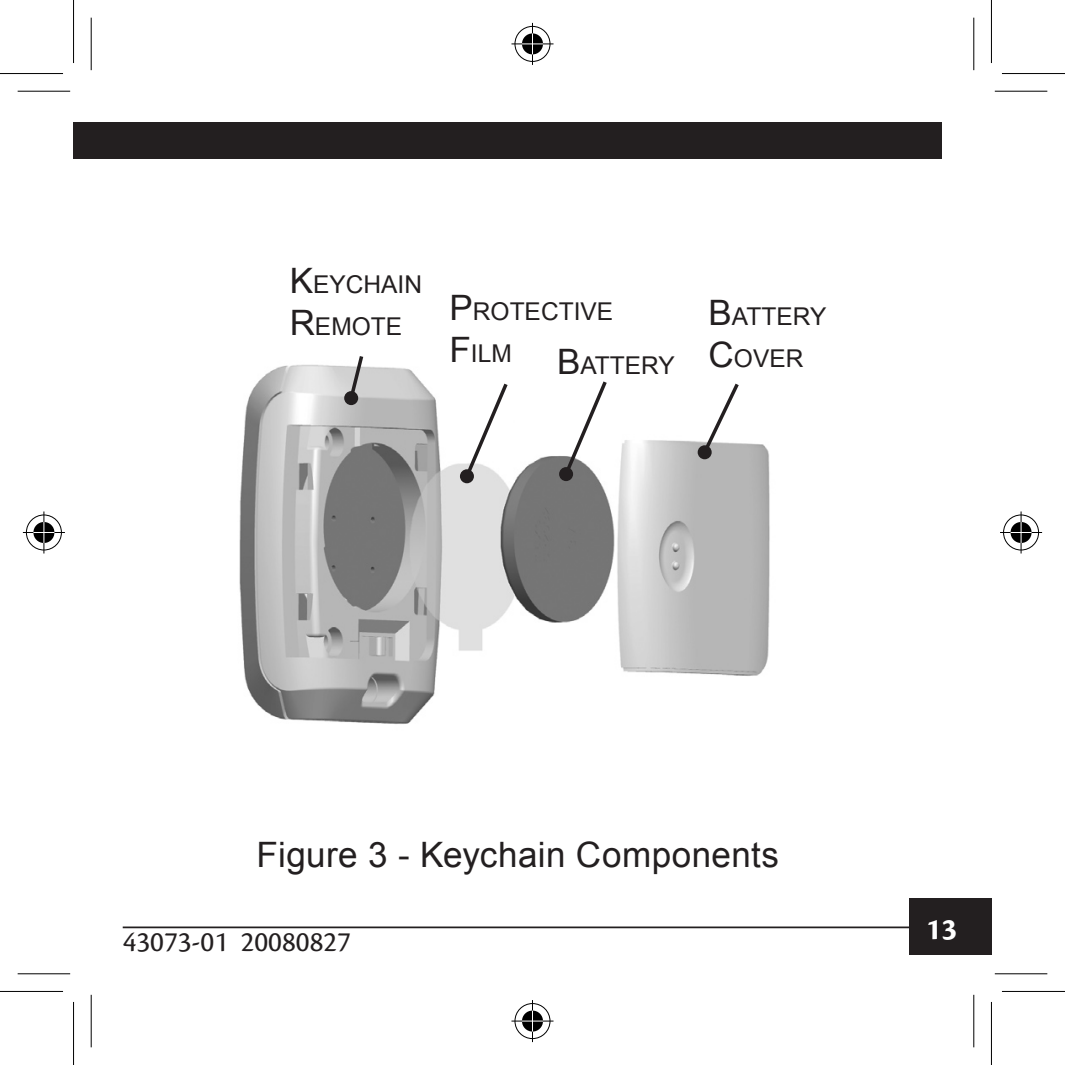
<style>
.page{position:relative;width:1065px;height:1065px;background:#fff}
.page>*{position:absolute;margin:0;border:0;box-sizing:border-box;transform-origin:0 0}
.t1{font:35px "Arial";letter-spacing:.01em;color:#231f20}
.t2{font:700 31.5px "Cronos Pro";color:#fff}
.t3{font:29.75px "Cronos Pro";color:#231f20}
.buttons{font:24.5px/42px "Arial";color:#231f20}
.s1{font-size:35px}
</style>
<div class="page">
<div style="left:909px;top:898px;width:82px;height:56px;background:#231f20"></div>
<hr style="left:123px;top:926px;width:819px;height:2px;background:#231f20">
<div style="left:74px;top:123px;width:868px;height:36px;background:#231f20"></div>
<img style="left:239px;top:364px;width:531px;height:360px">
<svg style="left:347px;top:356px;width:19px;height:46px"></svg>
<div style="left:344px;top:391px;width:14px;height:14px;background:#231f20;border-radius:50%"></div>
<svg style="left:462px;top:379px;width:48px;height:102px"></svg>
<div style="left:460px;top:469px;width:14px;height:14px;background:#231f20;border-radius:50%"></div>
<svg style="left:561px;top:377px;width:48px;height:101px"></svg>
<div style="left:559px;top:467px;width:14px;height:14px;background:#231f20;border-radius:50%"></div>
<svg style="left:700px;top:379px;width:41px;height:78px"></svg>
<div style="left:697px;top:445px;width:14px;height:14px;background:#231f20;border-radius:50%"></div>
<svg style="left:18px;top:90px;width:52px;height:1px"></svg>
<svg style="left:994px;top:90px;width:53px;height:1px"></svg>
<svg style="left:18px;top:974px;width:52px;height:1px"></svg>
<svg style="left:994px;top:974px;width:53px;height:1px"></svg>
<svg style="left:90px;top:18px;width:1px;height:52px"></svg>
<svg style="left:90px;top:994px;width:1px;height:53px"></svg>
<svg style="left:974px;top:18px;width:1px;height:52px"></svg>
<svg style="left:974px;top:994px;width:1px;height:53px"></svg>
<hr style="left:18px;top:91px;width:52px;height:1px;background:#000">
<hr style="left:994px;top:91px;width:53px;height:1px;background:#000">
<hr style="left:18px;top:973px;width:52px;height:1px;background:#000">
<hr style="left:994px;top:973px;width:53px;height:1px;background:#000">
<hr style="left:91px;top:18px;width:1px;height:52px;background:#000">
<hr style="left:91px;top:994px;width:1px;height:53px;background:#000">
<hr style="left:973px;top:18px;width:1px;height:52px;background:#000">
<hr style="left:973px;top:994px;width:1px;height:53px;background:#000">
<svg style="left:0;top:991px;width:63px;height:1px"></svg>
<svg style="left:1002px;top:991px;width:62px;height:1px"></svg>
<svg style="left:991px;top:0;width:1px;height:63px"></svg>
<svg style="left:991px;top:1002px;width:1px;height:62px"></svg>
<hr style="left:0;top:73px;width:63px;height:1px;background:#000">
<hr style="left:1001px;top:73px;width:63px;height:1px;background:#000">
<hr style="left:0;top:990px;width:63px;height:1px;background:#000">
<hr style="left:1001px;top:990px;width:63px;height:1px;background:#000">
<hr style="left:73px;top:0;width:1px;height:63px;background:#000">
<hr style="left:73px;top:1001px;width:1px;height:63px;background:#000">
<hr style="left:990px;top:0;width:1px;height:63px;background:#000">
<hr style="left:990px;top:1001px;width:1px;height:63px;background:#000">
<div style="left:512px;top:24px;width:40px;height:40px;border:4px solid #fff;border-radius:50%"></div>
<svg style="left:511px;top:42px;width:42px;height:4px"></svg>
<hr style="left:530px;top:23px;width:4px;height:42px;background:#fff">
<div style="left:519px;top:31px;width:26px;height:26px;border:4px solid #fff;border-radius:50%"></div>
<div style="left:514px;top:26px;width:36px;height:36px;border:1px solid #000;border-radius:50%"></div>
<hr style="left:511px;top:43px;width:42px;height:1px;background:#000">
<hr style="left:532px;top:23px;width:1px;height:42px;background:#000">
<svg style="left:522px;top:33px;width:21px;height:21px"></svg>
<div style="left:512px;top:1001px;width:40px;height:39px;border:4px solid #fff;border-radius:50%"></div>
<svg style="left:511px;top:1018px;width:42px;height:5px"></svg>
<svg style="left:530px;top:1001px;width:4px;height:39px"></svg>
<div style="left:519px;top:1008px;width:26px;height:25px;border:4px solid #fff;border-radius:50%"></div>
<div style="left:514px;top:1002px;width:36px;height:36px;border:1px solid #000;border-radius:50%"></div>
<hr style="left:511px;top:1020px;width:42px;height:1px;background:#000">
<hr style="left:532px;top:999px;width:1px;height:42px;background:#000">
<svg style="left:522px;top:1010px;width:21px;height:21px"></svg>
<div style="left:24px;top:512px;width:40px;height:40px;border:4px solid #fff;border-radius:50%"></div>
<hr style="left:23px;top:530px;width:42px;height:4px;background:#fff">
<svg style="left:42px;top:511px;width:4px;height:42px"></svg>
<div style="left:31px;top:519px;width:26px;height:26px;border:4px solid #fff;border-radius:50%"></div>
<div style="left:26px;top:514px;width:36px;height:36px;border:1px solid #000;border-radius:50%"></div>
<hr style="left:23px;top:532px;width:42px;height:1px;background:#000">
<hr style="left:43px;top:511px;width:1px;height:42px;background:#000">
<svg style="left:33px;top:522px;width:21px;height:21px"></svg>
<div style="left:1001px;top:512px;width:39px;height:40px;border:4px solid #fff;border-radius:50%"></div>
<svg style="left:1001px;top:530px;width:39px;height:4px"></svg>
<svg style="left:1018px;top:511px;width:5px;height:42px"></svg>
<div style="left:1008px;top:519px;width:25px;height:26px;border:4px solid #fff;border-radius:50%"></div>
<div style="left:1002px;top:514px;width:36px;height:36px;border:1px solid #000;border-radius:50%"></div>
<hr style="left:999px;top:532px;width:42px;height:1px;background:#000">
<hr style="left:1020px;top:511px;width:1px;height:42px;background:#000">
<svg style="left:1010px;top:522px;width:21px;height:21px"></svg>
<p class="buttons" style="left:290px;top:264px;width:134px"><span class="s1">K</span>EYCHAIN</p>
<p class="buttons" style="left:290px;top:306px;width:114px"><span class="s1">R</span>EMOTE</p>
<p class="buttons" style="left:449px;top:290px;width:165px"><span class="s1">P</span>ROTECTIVE</p>
<p class="buttons" style="left:449px;top:332px;width:64px"><span class="s1">F</span>ILM</p>
<p class="buttons" style="left:557px;top:344px;width:119px"><span class="s1">B</span>ATTERY</p>
<p class="buttons" style="left:708px;top:295px;width:119px"><span class="s1">B</span>ATTERY<br><span class="s1">C</span>OVER</p>
<p class="t1" style="left:256px;top:832px;width:524px">Figure 3 - Keychain Components</p>
<p class="t3" style="left:123px;top:924px;width:230px">43073-01 20080827</p>
<p class="t2" style="left:925px;top:910px;width:33px">13</p>
</div>
